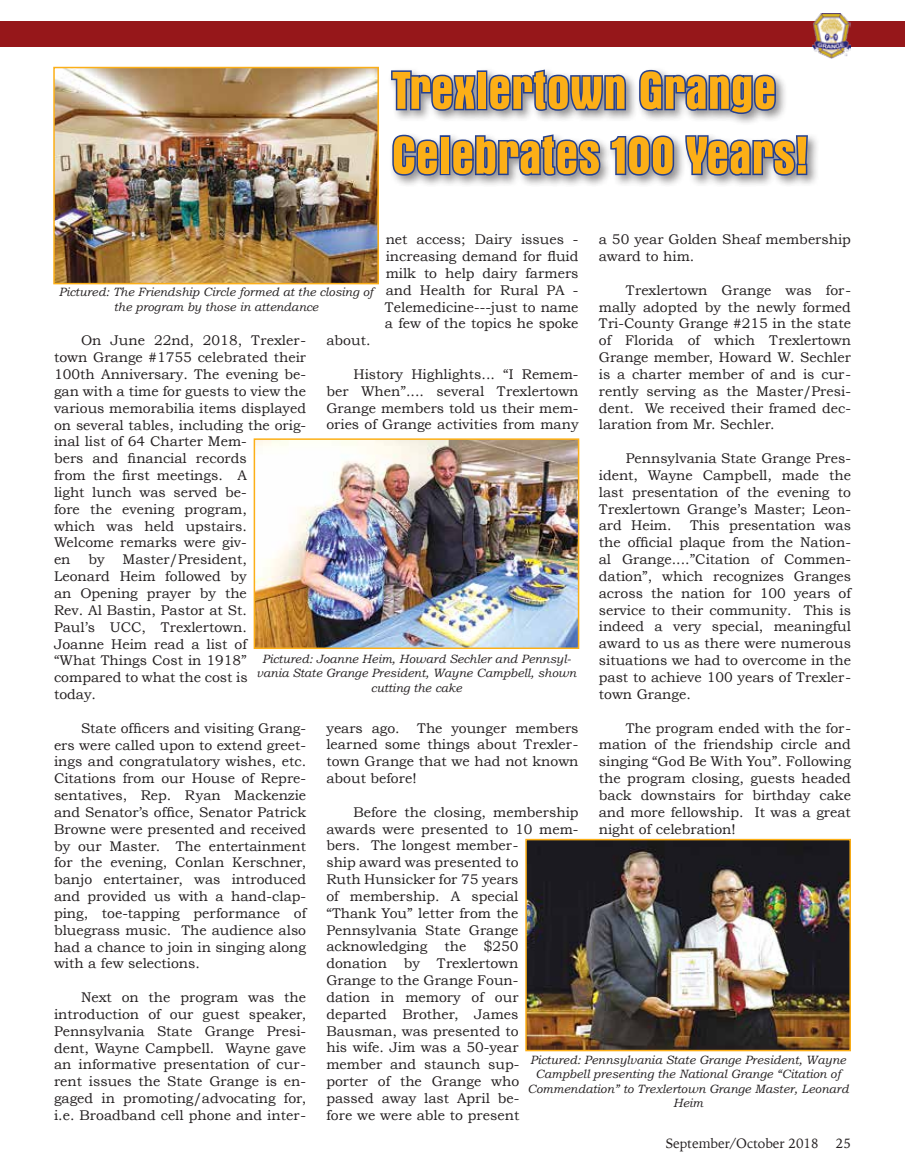
<style>
.page{position:relative;width:905px;height:1175px;background:#fff}
.page>*{position:absolute;margin:0;border:0;box-sizing:border-box;transform-origin:0 0}
.t1{font:700 condensed 54px/64.8px "Aurora BT";color:#fcaf17}
.t2{font:14.1px/16.8px "Bookman Old Style";color:#231f20;text-align:justify}
.t3{font:13.5px "Iowan Old Style";color:#231f20}
.t4{font:italic 12px/14.4px "Bookman Old Style";color:#231f20;text-align:center}
</style>
<div class="page">
<div style="left:388px;top:67px;width:432px;height:121px;background:#231f20;opacity:.5"></div>
<svg style="left:389px;top:69px;width:88px;height:43px"></svg>
<div style="left:476px;top:70px;width:11px;height:40px;border:3px solid #25408f"></div>
<svg style="left:487px;top:68px;width:140px;height:44px"></svg>
<svg style="left:637px;top:68px;width:140px;height:47px"></svg>
<svg style="left:391px;top:133px;width:49px;height:44px"></svg>
<div style="left:440px;top:135px;width:10px;height:40px;border:3px solid #25408f"></div>
<svg style="left:450px;top:133px;width:152px;height:44px"></svg>
<svg style="left:608px;top:134px;width:67px;height:43px"></svg>
<svg style="left:683px;top:134px;width:126px;height:43px"></svg>
<img style="left:56px;top:70px;width:320px;height:211px">
<div style="left:53px;top:67px;width:326px;height:217px;border:2px solid #fcaf17"></div>
<img style="left:257px;top:441px;width:319px;height:205px">
<div style="left:254px;top:438px;width:325px;height:211px;border:2px solid #fcaf17"></div>
<img style="left:528px;top:841px;width:319px;height:207px">
<div style="left:525px;top:838px;width:325px;height:213px;border:2px solid #fcaf17"></div>
<div style="left:0;top:21px;width:904px;height:26px;background:#96171a"></div>
<img style="left:812px;top:14px;width:38px;height:44px">
<h1 class="t1" style="left:392px;top:58px;width:418px">Trexlertown Grange<br>Celebrates 100 Years!</h1>
<p class="t2" style="left:599px;top:231px;width:253px">a 50 year Golden Sheaf membership award to him.</p>
<p class="t2" style="left:598px;top:281px;width:254px;text-indent:27px">Trexlertown Grange was for&shy;mally adopted by the newly formed Tri-County Grange #215 in the state of Florida of which Trexlertown Grange member, Howard W. Sechler is a charter member of and is cur&shy;rently serving as the Master/Presi&shy;dent. We received their framed dec&shy;laration from Mr. Sechler.</p>
<p class="t2" style="left:598px;top:450px;width:254px;text-indent:27px">Pennsylvania State Grange Pres&shy;ident, Wayne Campbell, made the last presentation of the evening to Trexlertown Grange’s Master; Leon&shy;ard Heim.</p>
<p class="t2" style="left:385px;top:231px;width:195px">net access; Dairy issues - increasing demand for fluid milk to help dairy farmers and Health for Rural PA - Telemedicine---just to name a few of the topics he spoke</p>
<p class="t4" style="left:59px;top:285px;width:316px">Pictured: The Friendship Circle formed at the closing of the program by those in attendance</p>
<p class="t2" style="left:326px;top:332px;width:46px">about.</p>
<p class="t2" style="left:326px;top:366px;width:254px;text-indent:27px">History Highlights... “I Remem&shy;ber When”.... several Trexlertown Grange members told us their mem&shy;ories of Grange activities from many</p>
<p class="t2" style="left:54px;top:332px;width:254px;text-align:left;text-indent:27px">On June 22nd, 2018, Trexler&shy;town Grange #1755 celebrated their<br>100th Anniversary. The evening be&shy;gan with a time for guests to view the various memorabilia items displayed on several tables, including the orig&shy;inal list of 64 Charter Mem-<br>bers and financial records<br>from the first meetings. A<br>light lunch was served be-<br>fore the evening program,<br>which was held upstairs.<br>Welcome remarks were giv-<br>en</p>
<p class="t2" style="left:598px;top:517px;width:254px;text-indent:91px">This presentation was the official plaque from the Nation&shy;al Grange....”Citation of Commen&shy;dation”, which recognizes Granges across the nation for 100 years of service to their community. This is indeed a very special, meaningful award to us as there were numerous situations we had to overcome in the past to achieve 100 years of Trexler&shy;town Grange.</p>
<p class="t2" style="left:598px;top:719px;width:254px;text-indent:27px">The program ended with the for&shy;mation of the friendship circle and singing “God Be With You”. Following the program closing, guests headed back downstairs for birthday cake and more fellowship. It was a great night of celebration!</p>
<p class="t2" style="left:54px;top:551px;width:195px;text-indent:68px">Master/President, Leonard Heim followed by an Opening prayer by the Rev. Al Bastin, Pastor at St.<br>Paul’s UCC, Trexlertown.<br>Joanne Heim read a list of “What Things Cost in 1918” compared to what the cost is today.</p>
<p class="t2" style="left:54px;top:719px;width:254px;text-indent:27px">State officers and visiting Grang&shy;ers were called upon to extend greet&shy;ings and congratulatory wishes, etc.<br>Citations from our House of Repre&shy;sentatives, Rep. Ryan Mackenzie and Senator’s office, Senator Patrick Browne were presented and received by our Master. The entertainment for the evening, Conlan Kerschner, banjo entertainer, was introduced and provided us with a hand-clap&shy;ping, toe-tapping performance of bluegrass music. The audience also had a chance to join in singing along with a few selections.</p>
<p class="t2" style="left:54px;top:988px;width:254px;text-indent:27px">Next on the program was the introduction of our guest speaker, Pennsylvania State Grange Presi&shy;dent, Wayne Campbell. Wayne gave an informative presentation of cur&shy;rent issues the State Grange is en&shy;gaged in promoting/advocating for, i.e. Broadband cell phone and inter-</p>
<p class="t2" style="left:88px;top:551px;width:18px">by</p>
<p class="t4" style="left:257px;top:652px;width:321px">Pictured: Joanne Heim, Howard Sechler and Pennsyl&shy;vania State Grange President, Wayne Campbell, shown cutting the cake</p>
<p class="t2" style="left:326px;top:719px;width:254px;text-indent:91px">The younger members learned some things about Trexler&shy;town Grange that we had not known about before!</p>
<p class="t2" style="left:326px;top:803px;width:254px;text-align:left;text-indent:27px">Before the closing, membership awards were presented to 10 mem&shy;bers. The longest member-<br>ship award was presented to<br>Ruth Hunsicker for 75 years<br>of membership. A special<br>“Thank You” letter from the<br>Pennsylvania State Grange acknowledging the $250 donation by Trexlertown<br>Grange to the Grange Foun-<br>dation in memory of our departed Brother, James<br>Bausman, was presented to<br>his wife. Jim was a 50-year<br>member and staunch sup-<br>porter of the Grange who<br>passed away last April be-<br>fore we were able to present</p>
<p class="t2" style="left:326px;top:719px;width:75px">years ago.</p>
<p class="t4" style="left:527px;top:1052px;width:323px">Pictured: Pennsylvania State Grange President, Wayne Campbell presenting the National Grange “Citation of Commendation” to Trexlertown Grange Master, Leonard Heim</p>
<p class="t3" style="left:665px;top:1131px;width:154px">September/October 2018</p>
<p class="t3" style="left:835px;top:1131px;width:17px">25</p>
</div>
